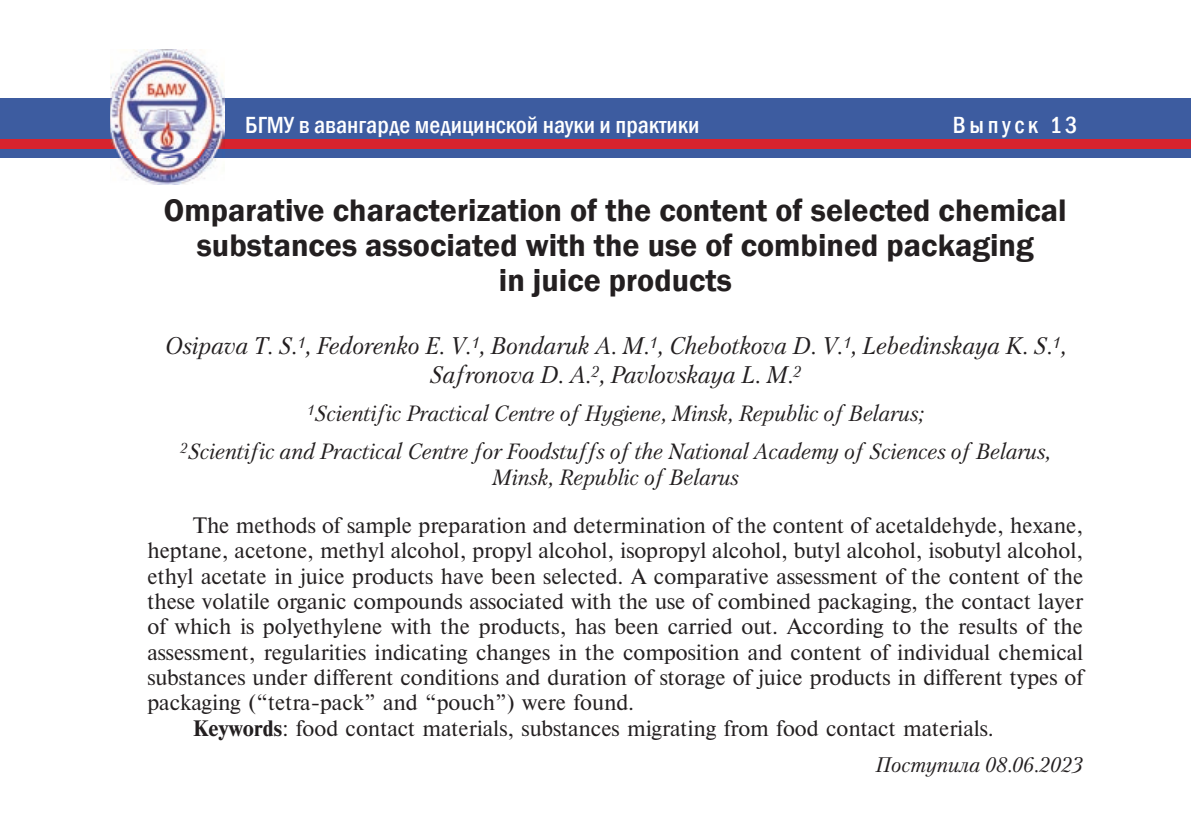
<style>
.page{position:relative;width:1191px;height:816px;background:#fff}
.page>*{position:absolute;margin:0;border:0;box-sizing:border-box;transform-origin:0 0}
.t1{font:600 32px/35.2px "Franklin Gothic";color:#231f20;text-align:center}
.t2{font:italic 24px/28.8px "Petersburg C";color:#231f20;text-align:center}
.t3{font:500 condensed 24px "Franklin Gothic";color:#fff}
.t4{font:500 condensed 24px "Franklin Gothic";letter-spacing:.15em;color:#fff}
.t5{font:italic 22px/37.8px "Petersburg C";color:#231f20;text-align:center}
.t6{font:21px "Newton C";color:#231f20}
.t7{font:italic 21px "Petersburg C";color:#231f20}
.s1{font-family:"Newton C Bold"}
</style>
<div class="page">
<div style="left:0;top:98px;width:1191px;height:59px;background:#3d5ca0"></div>
<div style="left:0;top:139px;width:1191px;height:10px;background:#d8232e"></div>
<img style="left:110px;top:50px;width:114px;height:135px">
<p class="t3" style="left:245px;top:109px;width:456px">БГМУ в авангарде медицинской науки и практики</p>
<p class="t4" style="left:953px;top:109px;width:126px">Выпуск 13</p>
<h1 class="t1" style="left:164px;top:193px;width:904px">Omparative characterization of the content of selected chemical substances associated with the use of combined packaging<br>in juice products</h1>
<p class="t2" style="left:165px;top:331px;width:903px">Osipava T. S.<sup>1</sup>, Fedorenko E. V.<sup>1</sup>, Bondaruk A. M.<sup>1</sup>, Chebotkova D. V.<sup>1</sup>, Lebedinskaya K. S.<sup>1</sup>,<br>Safronova D. A.<sup>2</sup>, Pavlovskaya L. M.<sup>2</sup></p>
<p class="t5" style="left:180px;top:394px;width:871px"><sup>1</sup>Scientific Practical Centre of Hygiene, Minsk, Republic of Belarus;<br><sup>2</sup>Scientific and Practical Centre for Foodstuffs of the National Academy of Sciences of Belarus,</p>
<p class="t5" style="left:492px;top:458px;width:248px">Minsk, Republic of Belarus</p>
<p class="t6" style="left:193px;top:513px;width:892px">The methods of sample preparation and determination of the content of acetaldehyde, hexane,</p>
<p class="t6" style="left:147px;top:538px;width:937px">heptane, acetone, methyl alcohol, propyl alcohol, isopropyl alcohol, butyl alcohol, isobutyl alcohol,</p>
<p class="t6" style="left:147px;top:564px;width:937px">ethyl acetate in juice products have been selected. A comparative assessment of the content of the</p>
<p class="t6" style="left:147px;top:589px;width:937px">these volatile organic compounds associated with the use of combined packaging, the contact layer</p>
<p class="t6" style="left:147px;top:614px;width:937px">of which is polyethylene with the products, has been carried out. According to the results of the</p>
<p class="t6" style="left:147px;top:639px;width:937px">assessment, regularities indicating changes in the composition and content of individual chemical</p>
<p class="t6" style="left:147px;top:665px;width:939px">substances under different conditions and duration of storage of juice products in different types of</p>
<p class="t6" style="left:147px;top:690px;width:488px">packaging (“tetra-pack” and “pouch”) were found.</p>
<p class="t6" style="left:193px;top:715px;width:802px"><span class="s1">Keywords</span>: food contact materials, substances migrating from food contact materials.</p>
<p class="t7" style="left:875px;top:752px;width:209px">Поступила 08.06.2023</p>
</div>
